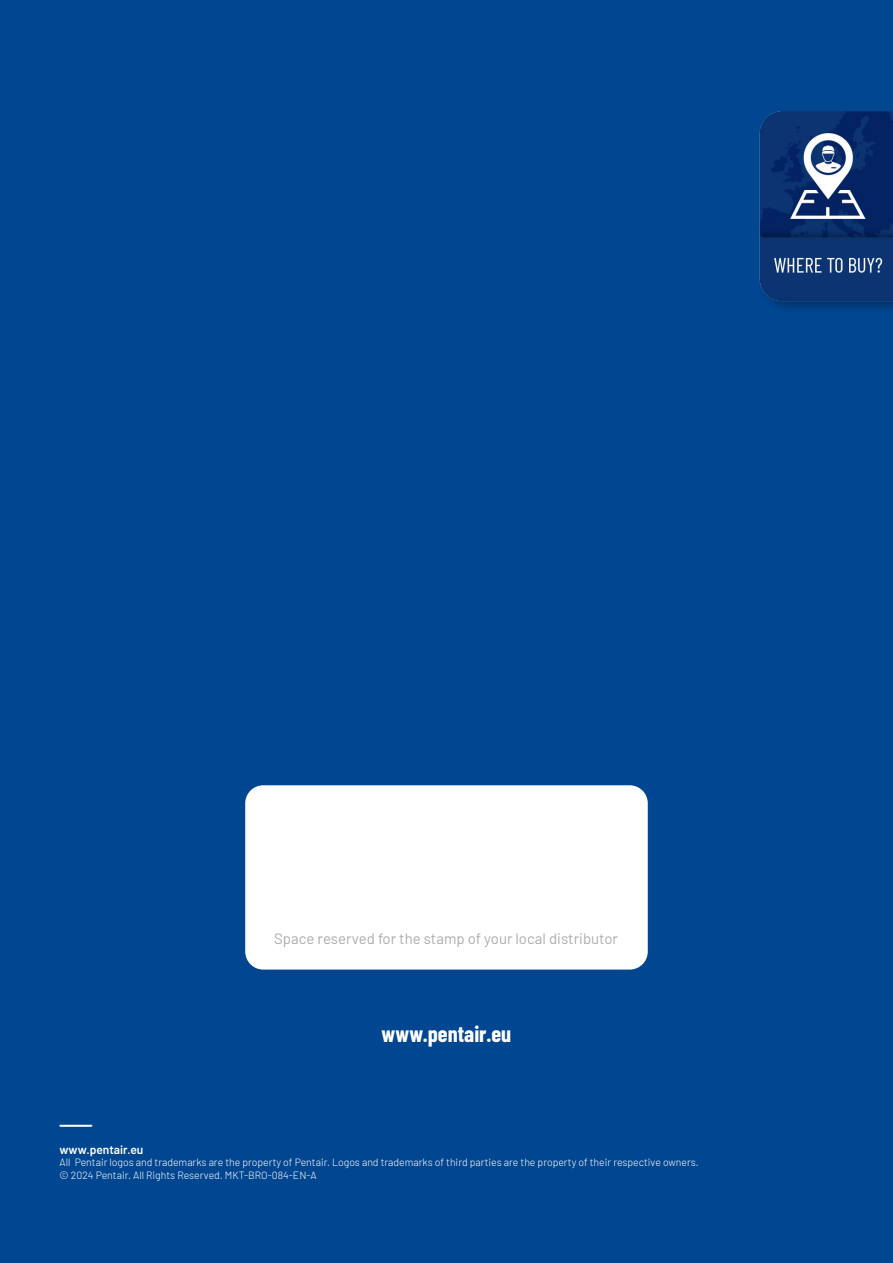
<style>
.page{position:relative;width:893px;height:1263px;background:#004691}
.page>*{position:absolute;margin:0;border:0;box-sizing:border-box;transform-origin:0 0}
.t1{font:700 22.5px "Barlow Condensed";color:#fff}
.t2{font:15px "Barlow";color:#575756}
.t3{font:600 12px "Barlow";color:#fff}
.t4{font:300 10.5px/12.6px "Barlow";color:#fff}
</style>
<div class="page">
<div style="left:60px;top:1125px;width:32px;height:1px;border:2px solid #fff"></div>
<div style="left:245px;top:785px;width:403px;height:184px;background:#fff;border-radius:18px"></div>
<div style="left:757px;top:110px;width:136px;height:205px;background:#000;opacity:.26"></div>
<img style="left:759px;top:112px;width:134px;height:190px">
<h2 class="t2" style="left:274px;top:928px;width:345px">Space reserved for the stamp of your local distributor</h2>
<h1 class="t1" style="left:382px;top:1018px;width:131px">www.pentair.eu</h1>
<p class="t3" style="left:60px;top:1141px;width:85px">www.pentair.eu</p>
<p class="t4" style="left:60px;top:1155px;width:641px">All Pentair logos and trademarks are the property of Pentair. Logos and trademarks of third parties are the property of their respective owners. © 2024 Pentair. All Rights Reserved. MKT-BRO-084-EN-A</p>
</div>
